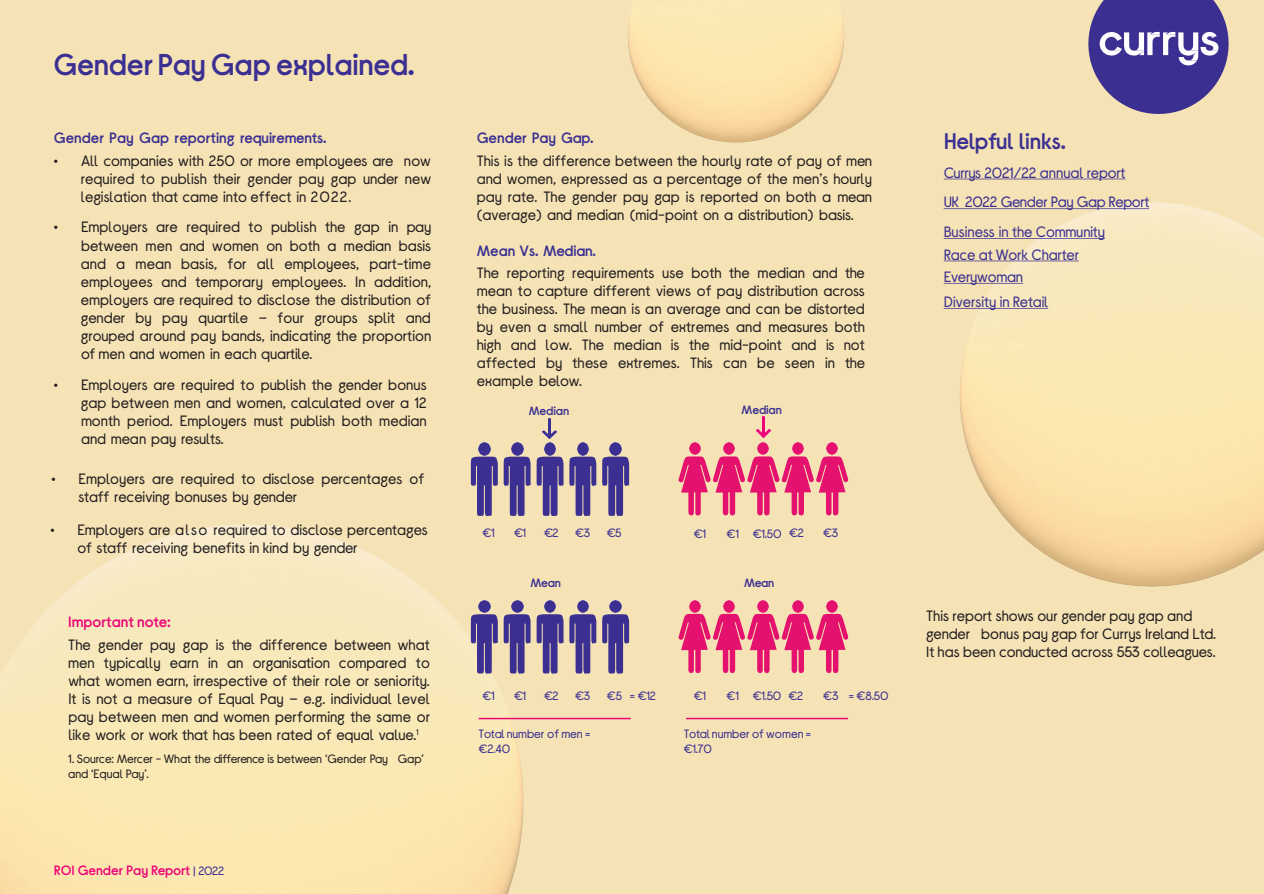
<style>
.page{position:relative;width:1264px;height:894px;background:#fff}
.page>*{position:absolute;margin:0;border:0;box-sizing:border-box;transform-origin:0 0}
.t1{font:30px "Currys Sans Headline";letter-spacing:-.01em;color:#3b3092}
.t2{font:22.5px "Currys Sans Headline";letter-spacing:-.02em;color:#3b3092}
.t3{font:15px/18px "Currys Sans";letter-spacing:-.005em;color:#231f20;text-align:justify}
.t4{font:15px/22.4px "Currys Sans";letter-spacing:-.015em;color:#3b3092}
.t5{font:15px "Currys Sans Headline";letter-spacing:-.005em;color:#3b3092}
.t6{font:15px "Currys Sans Headline";letter-spacing:-.005em;color:#ed0677}
.t7{font:13.5px "Currys Sans Headline";letter-spacing:-.005em;color:#ed0677}
.t8{font:12px/14.4px "Currys Sans";letter-spacing:-.005em;color:#3b3092}
.t9{font:12px/15.1px "Currys Sans";letter-spacing:-.015em;color:#231f20}
.t10{font:12px "Currys Sans Headline";letter-spacing:-.015em;color:#3b3092}
.s1{font-family:"Currys Sans";font-size:12px;color:#3b3092}
</style>
<div class="page">
<div style="left:0;top:0;width:1263px;height:893px;background:#f6e3b5"></div>
<img style="left:0;top:460px;width:598px;height:433px">
<img style="left:943px;top:178px;width:320px;height:409px">
<img style="left:627px;top:14px;width:218px;height:129px">
<svg style="left:1088px;top:0;width:140px;height:114px"></svg>
<img style="left:542px;top:418px;width:14px;height:21px">
<img style="left:756px;top:417px;width:14px;height:20px">
<svg style="left:602px;top:443px;width:27px;height:73px"></svg>
<svg style="left:569px;top:443px;width:27px;height:73px"></svg>
<svg style="left:536px;top:443px;width:27px;height:73px"></svg>
<svg style="left:503px;top:443px;width:27px;height:73px"></svg>
<svg style="left:471px;top:443px;width:26px;height:73px"></svg>
<svg style="left:602px;top:600px;width:27px;height:73px"></svg>
<svg style="left:569px;top:600px;width:27px;height:73px"></svg>
<svg style="left:536px;top:600px;width:27px;height:73px"></svg>
<svg style="left:503px;top:600px;width:27px;height:73px"></svg>
<svg style="left:471px;top:600px;width:26px;height:73px"></svg>
<hr style="left:478px;top:717px;width:152px;height:2px;background:#ed0677">
<svg style="left:678px;top:443px;width:170px;height:72px"></svg>
<svg style="left:678px;top:600px;width:170px;height:73px"></svg>
<hr style="left:686px;top:717px;width:161px;height:2px;background:#ed0677">
<svg style="left:943px;top:179px;width:182px;height:1px"></svg>
<svg style="left:943px;top:208px;width:205px;height:1px"></svg>
<svg style="left:943px;top:238px;width:161px;height:1px"></svg>
<svg style="left:943px;top:260px;width:135px;height:1px"></svg>
<svg style="left:943px;top:283px;width:79px;height:1px"></svg>
<svg style="left:943px;top:308px;width:104px;height:1px"></svg>
<h2 class="t1" style="left:54px;top:47px;width:362px">Gender Pay Gap explained.</h2>
<p class="t5" style="left:54px;top:129px;width:274px">Gender Pay Gap reporting requirements.</p>
<p class="t3" style="left:81px;top:151px;width:351px;text-indent:-27px">• All companies with 250 or more employees are now required to publish their gender pay gap under new legislation that came into effect in 2022.</p>
<p class="t3" style="left:81px;top:218px;width:352px;text-indent:-27px">• Employers are required to publish the gap in pay between men and women on both a median basis and a mean basis, for all employees, part-time employees and temporary employees. In addition, employers are required to disclose the distribution of gender by pay quartile – four groups split and grouped around pay bands, indicating the proportion of men and women in each quartile.</p>
<p class="t3" style="left:81px;top:376px;width:347px;text-indent:-27px">• Employers are required to publish the gender bonus gap between men and women, calculated over a 12 month period. Employers must publish both median and mean pay results.</p>
<p class="t3" style="left:78px;top:470px;width:347px;text-indent:-27px">• Employers are required to disclose percentages of staff receiving bonuses by gender</p>
<p class="t3" style="left:77px;top:521px;width:352px;text-indent:-27px">• Employers are also required to disclose percentages of staff receiving benefits in kind by gender</p>
<p class="t6" style="left:68px;top:613px;width:104px">Important note:</p>
<p class="t3" style="left:68px;top:635px;width:363px">The gender pay gap is the difference between what men typically earn in an organisation compared to what women earn, irrespective of their role or seniority.<br>It is not a measure of Equal Pay – e.g. individual level pay between men and women performing the same or like work or work that has been rated of equal value.<sup>1</sup></p>
<p class="t9" style="left:68px;top:751px;width:357px">1. Source: Mercer - What the difference is between ‘Gender Pay Gap’ and ‘Equal Pay’.</p>
<p class="t7" style="left:54px;top:862px;width:172px">ROI Gender Pay Report <span class="s1">| 2022</span></p>
<p class="t5" style="left:476px;top:129px;width:118px">Gender Pay Gap.</p>
<p class="t3" style="left:476px;top:152px;width:397px">This is the difference between the hourly rate of pay of men and women, expressed as a percentage of the men’s hourly pay rate. The gender pay gap is reported on both a mean (average) and median (mid-point on a distribution) basis.</p>
<p class="t5" style="left:476px;top:242px;width:121px">Mean Vs. Median.</p>
<p class="t3" style="left:476px;top:264px;width:390px">The reporting requirements use both the median and the mean to capture different views of pay distribution across the business. The mean is an average and can be distorted by even a small number of extremes and measures both high and low. The median is the mid-point and is not affected by these extremes. This can be seen in the example below.</p>
<p class="t10" style="left:528px;top:403px;width:42px">Median</p>
<p class="t10" style="left:741px;top:403px;width:42px">Median</p>
<p class="t2" style="left:943px;top:128px;width:124px">Helpful links.</p>
<p class="t4" style="left:943px;top:161px;width:183px">Currys 2021/22 annual report</p>
<p class="t4" style="left:943px;top:191px;width:207px">UK 2022 Gender Pay Gap Report</p>
<p class="t4" style="left:943px;top:221px;width:163px">Business in the Community</p>
<p class="t4" style="left:943px;top:243px;width:137px">Race at Work Charter<br>Everywoman</p>
<p class="t4" style="left:943px;top:290px;width:106px">Diversity in Retail</p>
<p class="t8" style="left:482px;top:526px;width:14px">€1</p>
<p class="t8" style="left:514px;top:526px;width:14px">€1</p>
<p class="t8" style="left:544px;top:526px;width:16px">€2</p>
<p class="t8" style="left:575px;top:526px;width:17px">€3</p>
<p class="t8" style="left:606px;top:526px;width:16px">€5</p>
<p class="t10" style="left:530px;top:575px;width:32px">Mean</p>
<p class="t8" style="left:693px;top:526px;width:14px">€1</p>
<p class="t8" style="left:726px;top:526px;width:56px">€1 €1.50</p>
<p class="t8" style="left:789px;top:526px;width:16px">€2</p>
<p class="t8" style="left:823px;top:526px;width:17px">€3</p>
<p class="t10" style="left:744px;top:575px;width:32px">Mean</p>
<p class="t8" style="left:482px;top:688px;width:14px">€1</p>
<p class="t8" style="left:514px;top:688px;width:14px">€1</p>
<p class="t8" style="left:544px;top:688px;width:16px">€2</p>
<p class="t8" style="left:575px;top:688px;width:17px">€3</p>
<p class="t8" style="left:606px;top:688px;width:51px">€5 = €12</p>
<p class="t8" style="left:693px;top:688px;width:14px">€1</p>
<p class="t8" style="left:726px;top:688px;width:56px">€1 €1.50</p>
<p class="t8" style="left:788px;top:688px;width:16px">€2</p>
<p class="t8" style="left:823px;top:688px;width:67px">€3 = €8.50</p>
<p class="t8" style="left:478px;top:727px;width:113px">Total number of men = €2.40</p>
<p class="t8" style="left:683px;top:727px;width:129px">Total number of women = €1.70</p>
<p class="t3" style="left:926px;top:607px;width:291px;text-align:left">This report shows our gender pay gap and gender bonus pay gap for Currys Ireland Ltd.<br>It has been conducted across 553 colleagues.</p>
</div>
